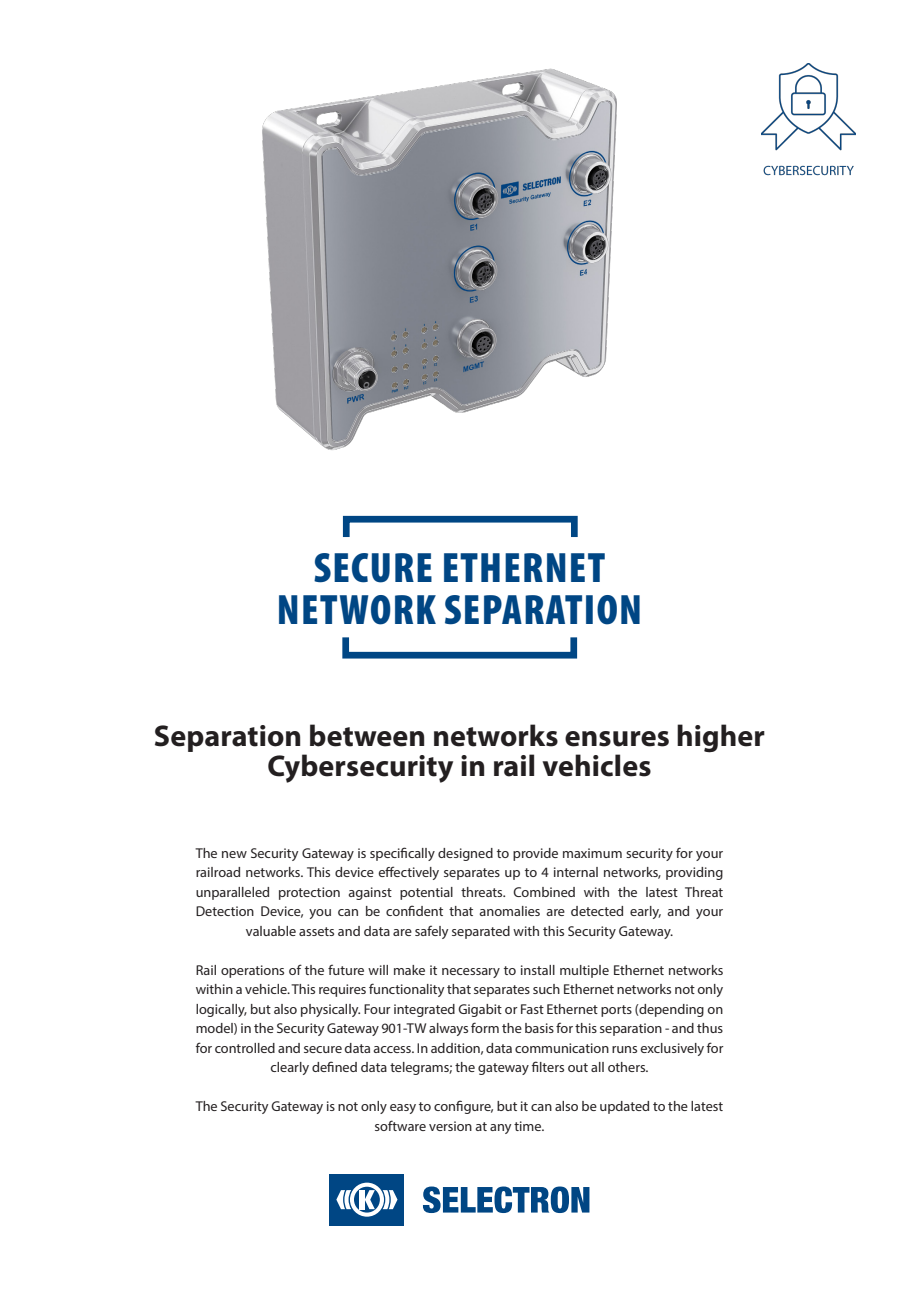
<style>
.page{position:relative;width:919px;height:1289px;background:#fff}
.page>*{position:absolute;margin:0;border:0;box-sizing:border-box;transform-origin:0 0}
.KeyVisual_Condens_28{font:900 condensed 42.6px "Myriad Pro";letter-spacing:.03em;color:#004684}
.Abs_Headline_Mixed_2{font:700 30px "Myriad Pro";letter-spacing:.005em;color:#231f20}
.Abs_Copy_Regular_9_5{font:14.25px/19.5px "Myriad Pro";color:#231f20;text-align:center}
</style>
<div class="page">
<div style="left:329px;top:1174px;width:75px;height:51px;background:#004684"></div>
<svg style="left:336px;top:1182px;width:61px;height:34px"></svg>
<svg style="left:423px;top:1186px;width:166px;height:26px"></svg>
<img style="left:262px;top:63px;width:594px;height:474px">
<div style="left:343px;top:516px;width:234px;height:24px;border:7px solid #004684"></div>
<div style="left:342px;top:634px;width:235px;height:24px;border:7px solid #004684"></div>
<p class="KeyVisual_Condens_28" style="left:314px;top:540px;width:293px">SECURE ETHERNET</p>
<p class="KeyVisual_Condens_28" style="left:277px;top:583px;width:366px">NETWORK SEPARATION</p>
<p class="Abs_Headline_Mixed_2" style="left:154px;top:716px;width:612px">Separation between networks ensures higher</p>
<p class="Abs_Headline_Mixed_2" style="left:267px;top:746px;width:385px">Cybersecurity in rail vehicles</p>
<p class="Abs_Copy_Regular_9_5" style="left:196px;top:842px;width:529px">The new Security Gateway is specifically designed to provide maximum security for your railroad networks. This device effectively separates up to 4 internal networks, providing unparalleled protection against potential threats. Combined with the latest Threat Detection Device, you can be confident that anomalies are detected early, and your valuable assets and data are safely separated with this Security Gateway.</p>
<p class="Abs_Copy_Regular_9_5" style="left:196px;top:959px;width:529px">Rail operations of the future will make it necessary to install multiple Ethernet networks within a vehicle. This requires functionality that separates such Ethernet networks not only logically, but also physically. Four integrated Gigabit or Fast Ethernet ports (depending on model) in the Security Gateway 901-TW always form the basis for this separation - and thus for controlled and secure data access. In addition, data communication runs exclusively for clearly defined data telegrams; the gateway filters out all others.</p>
<p class="Abs_Copy_Regular_9_5" style="left:196px;top:1096px;width:529px">The Security Gateway is not only easy to configure, but it can also be updated to the latest software version at any time.</p>
</div>
